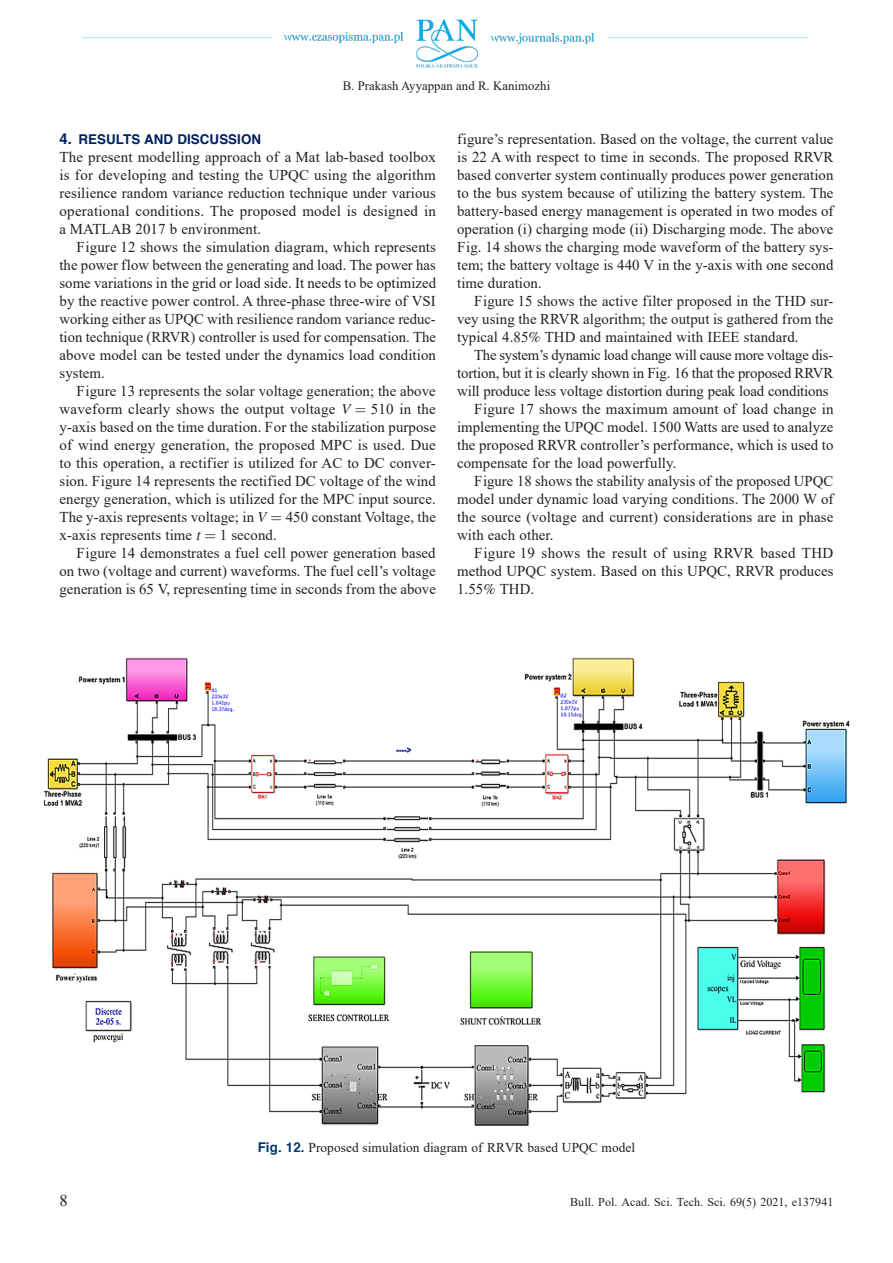
<style>
.page{position:relative;width:893px;height:1263px;background:#fff}
.page>*{position:absolute;margin:0;border:0;box-sizing:border-box;transform-origin:0 0}
.t1{font:16.5px "Times New Roman";color:#231f20}
.Biu_Tekst_podst{font:15px/18px "Times New Roman";letter-spacing:.005em;color:#231f20;text-align:justify}
.Biu_Tekst_podst__bez{font:15px/18px "Times New Roman";letter-spacing:.015em;color:#231f20;text-align:justify}
.Biu_Podpis_2{font:13.5px "Times New Roman";letter-spacing:.005em;color:#231f20}
.t2{font:700 13.5px "Helvetica";letter-spacing:.005em;color:#002060}
.t3{font:12.75px "Times New Roman";letter-spacing:.005em;color:#231f20}
.t4{font:12px "Times New Roman";letter-spacing:.005em;color:#231f20}
.s1{font-size:15px}
.s2{font-family:"Quasi Times TTF";font-style:italic}
.s3{font-family:"Cmr 10"}
.s4{font-style:italic}
.s5{font-family:"Nimbus Rom No 9 L"}
.s6{font-family:"Helvetica";font-weight:700;color:#00386c}
</style>
<div class="page">
<img style="left:82px;top:19px;width:727px;height:49px">
<img style="left:43px;top:657px;width:807px;height:469px">
<p class="t3" style="left:343px;top:76px;width:209px">B. Prakash Ayyappan and R. Kanimozhi</p>
<p class="t2" style="left:60px;top:129px;width:203px"><span class="s1">4.</span> RESULTS AND DISCUSSION</p>
<p class="Biu_Tekst_podst__bez" style="left:60px;top:148px;width:378px">The present modelling approach of a Mat lab-based toolbox is for developing and testing the UPQC using the algorithm resilience random variance reduction technique under various operational conditions. The proposed model is designed in a MATLAB 2017 b environment.</p>
<p class="Biu_Tekst_podst" style="left:60px;top:238px;width:378px;text-indent:17px">Figure 12 shows the simulation diagram, which represents the power flow between the generating and load. The power has some variations in the grid or load side. It needs to be optimized by the reactive power control. A three-phase three-wire of VSI working either as UPQC with resilience random variance reduc&shy;tion technique (RRVR) controller is used for compensation. The above model can be tested under the dynamics load condition system.</p>
<p class="Biu_Tekst_podst" style="left:60px;top:382px;width:378px;text-indent:17px">Figure 13 represents the solar voltage generation; the above waveform clearly shows the output voltage <span class="s2">V</span> <span class="s3">=</span> 510 in the y-axis based on the time duration. For the stabilization purpose of wind energy generation, the proposed MPC is used. Due to this operation, a rectifier is utilized for AC to DC conver&shy;sion. Figure 14 represents the rectified DC voltage of the wind energy generation, which is utilized for the MPC input source.<br>The y-axis represents voltage; in <span class="s2">V</span> <span class="s3">=</span> 450 constant Voltage, the x-axis represents time <span class="s4">t</span> <span class="s3">=</span> 1 second.</p>
<p class="Biu_Tekst_podst" style="left:60px;top:544px;width:378px;text-indent:17px">Figure 14 demonstrates a fuel cell power generation based on two (voltage and current) waveforms. The fuel cell’s voltage generation is 65 V, representing time in seconds from the above</p>
<p class="Biu_Tekst_podst" style="left:457px;top:130px;width:378px">figure’s representation. Based on the voltage, the current value is 22 A with respect to time in seconds. The proposed RRVR based converter system continually produces power generation to the bus system because of utilizing the battery system. The battery-based energy management is operated in two modes of operation (i) charging mode (ii) Discharging mode. The above Fig. 14 shows the charging mode waveform of the battery sys&shy;tem; the battery voltage is 440 V in the y-axis with one second time duration.</p>
<p class="Biu_Tekst_podst" style="left:457px;top:292px;width:378px;text-indent:17px">Figure 15 shows the active filter proposed in the THD sur&shy;vey using the RRVR algorithm; the output is gathered from the typical 4.85<span class="s5">%</span> THD and maintained with IEEE standard.</p>
<p class="Biu_Tekst_podst" style="left:457px;top:346px;width:378px;text-indent:17px">The system’s dynamic load change will cause more voltage dis&shy;tortion, but it is clearly shown in Fig. 16 that the proposed RRVR will produce less voltage distortion during peak load conditions</p>
<p class="Biu_Tekst_podst" style="left:457px;top:400px;width:378px;text-indent:17px">Figure 17 shows the maximum amount of load change in implementing the UPQC model. 1500 Watts are used to analyze the proposed RRVR controller’s performance, which is used to compensate for the load powerfully.</p>
<p class="Biu_Tekst_podst" style="left:457px;top:472px;width:378px;text-indent:17px">Figure 18 shows the stability analysis of the proposed UPQC model under dynamic load varying conditions. The 2000 W of the source (voltage and current) considerations are in phase with each other.</p>
<p class="Biu_Tekst_podst" style="left:457px;top:544px;width:378px;text-indent:17px">Figure 19 shows the result of using RRVR based THD method UPQC system. Based on this UPQC, RRVR produces 1.55<span class="s5">%</span> THD.</p>
<p class="t1" style="left:60px;top:1189px;width:10px">8</p>
<p class="Biu_Podpis_2" style="left:258px;top:1138px;width:379px"><span class="s6">Fig. 12.</span> Proposed simulation diagram of RRVR based UPQC model</p>
<p class="t4" style="left:570px;top:1194px;width:265px">Bull. Pol. Acad. Sci. Tech. Sci. 69(5) 2021, e137941</p>
</div>
